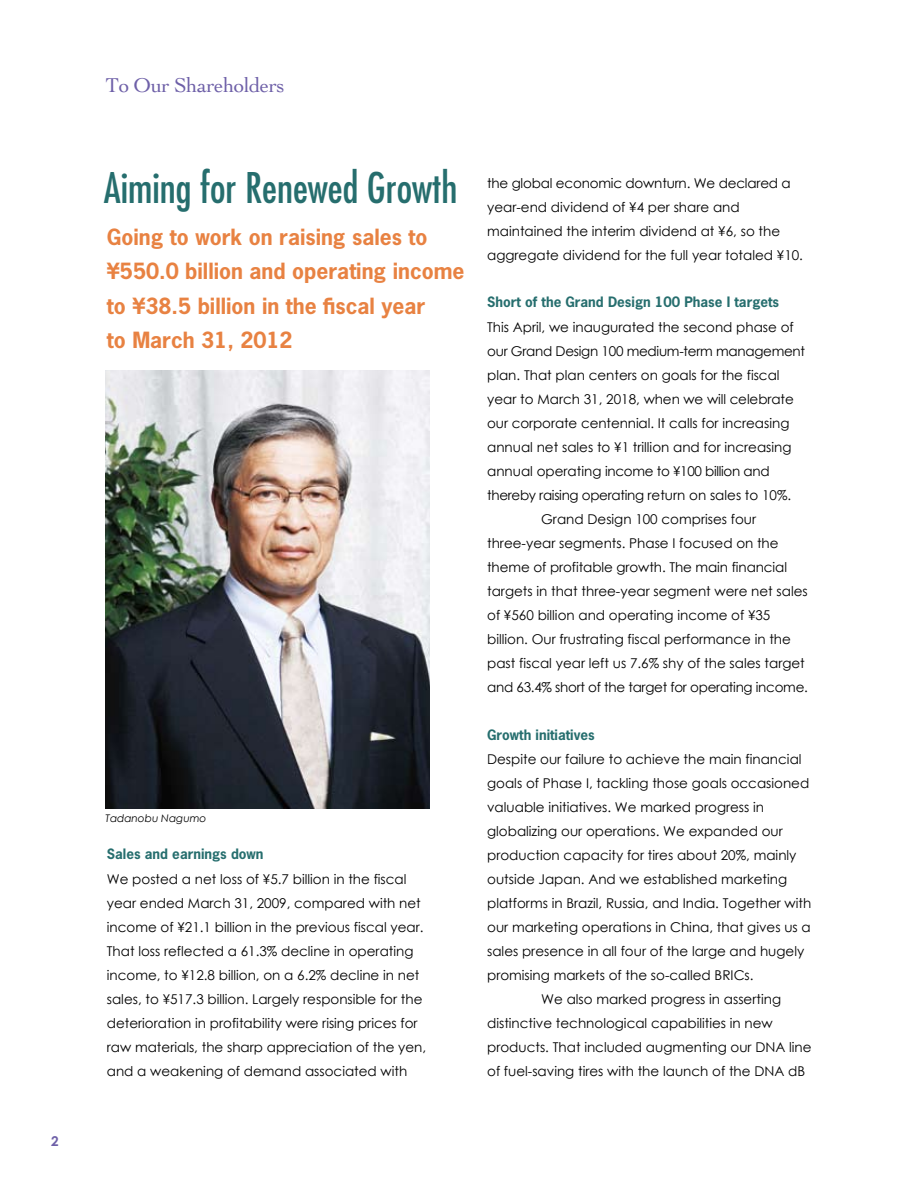
<style>
.page{position:relative;width:919px;height:1191px;background:#fff}
.page>*{position:absolute;margin:0;border:0;box-sizing:border-box;transform-origin:0 0}
.t1{font:condensed 41.1px "Futura";color:#266e6e}
.t2{font:700 21px/34.5px "News Gothic Std";color:#e88242}
.t3{font:21px "Cochin";letter-spacing:-.02em;color:#6e60a8}
.t4{font:13.5px/24px "Century Gothic";color:#000}
.t5{font:13.5px "Century Gothic";letter-spacing:-.02em;color:#000}
.t6{font:13.5px "Century Gothic";letter-spacing:-.025em;color:#000}
.t7{font:700 13.5px "News Gothic Std";color:#266e6e}
.t8{font:700 13.5px "Century Gothic";color:#6e60a8}
.t9{font:italic 10.5px "Century Gothic";color:#000}
</style>
<div class="page">
<img style="left:105px;top:371px;width:324px;height:437px">
<p class="t8" style="left:51px;top:1133px;width:9px">2</p>
<h2 class="t3" style="left:105px;top:73px;width:181px">To Our Shareholders</h2>
<h1 class="t1" style="left:104px;top:162px;width:355px">Aiming for Renewed Growth</h1>
<h2 class="t2" style="left:107px;top:219px;width:359px">Going to work on raising sales to ¥550.0 billion and operating income to ¥38.5 billion in the fiscal year<br>to March 31, 2012</h2>
<p class="t9" style="left:105px;top:812px;width:102px">Tadanobu Nagumo</p>
<p class="t7" style="left:107px;top:845px;width:158px">Sales and earnings down</p>
<p class="t4" style="left:107px;top:866px;width:321px">We posted a net loss of ¥5.7 billion in the fiscal year ended March 31, 2009, compared with net income of ¥21.1 billion in the previous fiscal year.<br>That loss reflected a 61.3% decline in operating income, to ¥12.8 billion, on a 6.2% decline in net sales, to ¥517.3 billion. Largely responsible for the deterioration in profitability were rising prices for raw materials, the sharp appreciation of the yen, and a weakening of demand associated with</p>
<p class="t4" style="left:487px;top:171px;width:317px">the global economic downturn. We declared a year-end dividend of ¥4 per share and maintained the interim dividend at ¥6, so the aggregate dividend for the full year totaled ¥10.</p>
<p class="t7" style="left:487px;top:293px;width:293px">Short of the Grand Design 100 Phase I targets</p>
<p class="t4" style="left:487px;top:315px;width:308px">This April, we inaugurated the second phase of</p>
<p class="t5" style="left:487px;top:343px;width:319px">our Grand Design 100 medium-term management</p>
<p class="t4" style="left:487px;top:363px;width:294px">plan. That plan centers on goals for the fiscal</p>
<p class="t4" style="left:487px;top:387px;width:308px">year to March 31, 2018, when we will celebrate</p>
<p class="t4" style="left:487px;top:411px;width:304px">our corporate centennial. It calls for increasing</p>
<p class="t4" style="left:487px;top:435px;width:306px">annual net sales to ¥1 trillion and for increasing</p>
<p class="t6" style="left:487px;top:463px;width:284px">annual operating income to ¥100 billion and</p>
<p class="t6" style="left:487px;top:487px;width:305px">thereby raising operating return on sales to 10%.</p>
<p class="t4" style="left:541px;top:507px;width:216px">Grand Design 100 comprises four</p>
<p class="t4" style="left:487px;top:531px;width:293px">three-year segments. Phase I focused on the</p>
<p class="t4" style="left:487px;top:555px;width:301px">theme of profitable growth. The main financial</p>
<p class="t4" style="left:487px;top:579px;width:322px">targets in that three-year segment were net sales</p>
<p class="t4" style="left:487px;top:603px;width:285px">of ¥560 billion and operating income of ¥35</p>
<p class="t4" style="left:487px;top:627px;width:305px">billion. Our frustrating fiscal performance in the</p>
<p class="t4" style="left:487px;top:651px;width:319px">past fiscal year left us 7.6% shy of the sales target</p>
<p class="t5" style="left:487px;top:679px;width:322px">and 63.4% short of the target for operating income.</p>
<p class="t7" style="left:487px;top:725px;width:109px">Growth initiatives</p>
<p class="t4" style="left:487px;top:747px;width:316px">Despite our failure to achieve the main financial</p>
<p class="t4" style="left:487px;top:771px;width:323px">goals of Phase I, tackling those goals occasioned</p>
<p class="t4" style="left:487px;top:795px;width:278px">valuable initiatives. We marked progress in</p>
<p class="t4" style="left:487px;top:819px;width:297px">globalizing our operations. We expanded our</p>
<p class="t4" style="left:487px;top:843px;width:311px">production capacity for tires about 20%, mainly</p>
<p class="t4" style="left:487px;top:867px;width:301px">outside Japan. And we established marketing</p>
<p class="t4" style="left:487px;top:891px;width:326px">platforms in Brazil, Russia, and India. Together with</p>
<p class="t4" style="left:487px;top:915px;width:325px">our marketing operations in China, that gives us a</p>
<p class="t4" style="left:487px;top:939px;width:318px">sales presence in all four of the large and hugely</p>
<p class="t4" style="left:487px;top:963px;width:268px">promising markets of the so-called BRICs.</p>
<p class="t4" style="left:541px;top:987px;width:241px">We also marked progress in asserting</p>
<p class="t4" style="left:487px;top:1011px;width:287px">distinctive technological capabilities in new</p>
<p class="t4" style="left:487px;top:1035px;width:326px">products. That included augmenting our DNA line</p>
<p class="t4" style="left:487px;top:1059px;width:319px">of fuel-saving tires with the launch of the DNA dB</p>
</div>
